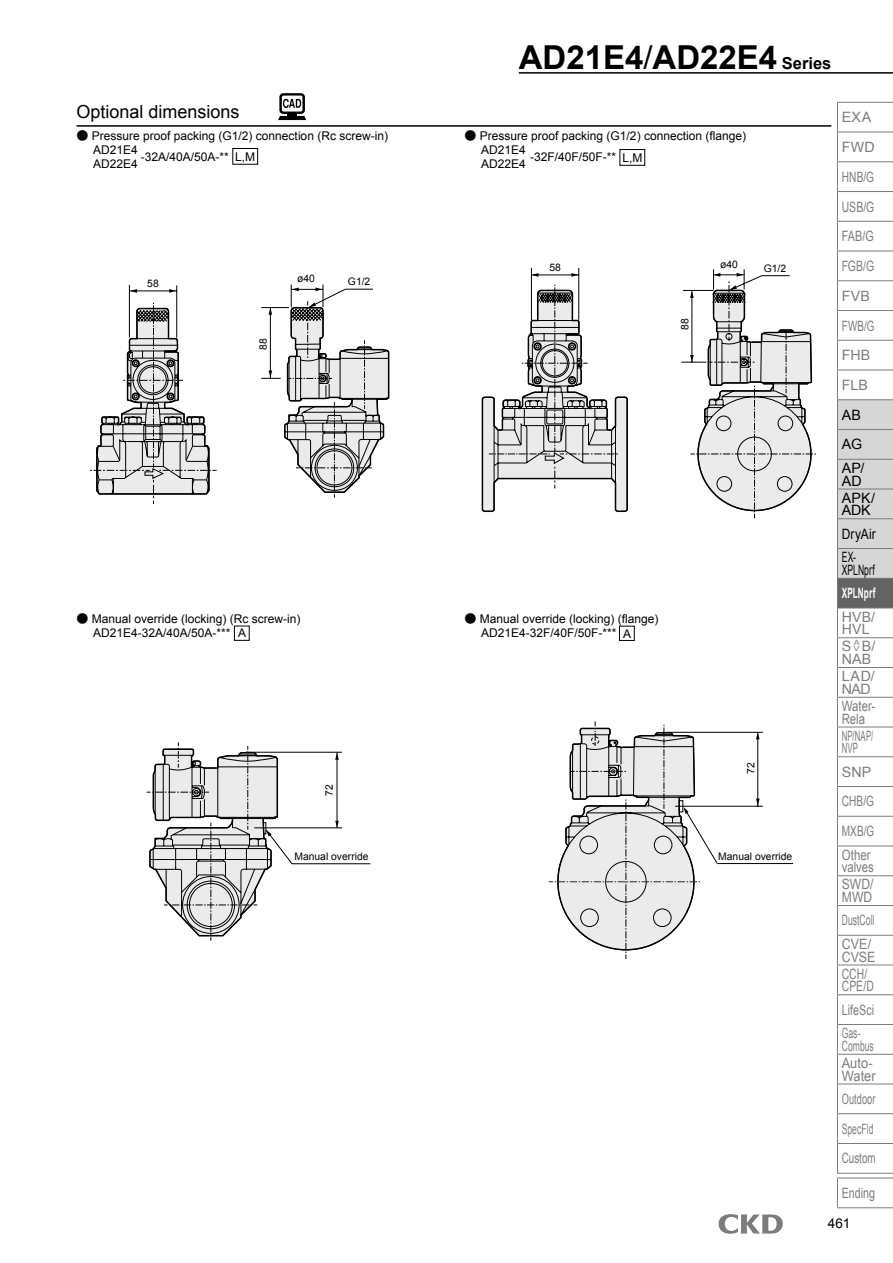
<style>
.page{position:relative;width:893px;height:1263px;background:#fff}
.page>*{position:absolute;margin:0;border:0;box-sizing:border-box;transform-origin:0 0}
.t1{font:700 33px "Arial";color:#000}
.t2{font:18px "Arial";color:#000}
.t3{font:14.25px/29.7px "Arial";letter-spacing:.005em;color:#7c7c7c}
.t4{font:14.25px/23.4px "Arial";letter-spacing:.005em;color:#7c7c7c;scale:.6 1}
.t5{font:14.25px/17px "Arial";letter-spacing:.005em;color:#7c7c7c;scale:.8 1}
.t6{font:14.25px/12.8px "Arial";letter-spacing:.01em;color:#000}
.t7{font:14.25px/23.4px "Arial";letter-spacing:.005em;color:#7c7c7c;text-align:justify;scale:.73 1}
.t8{font:14.25px/23.4px "Arial";letter-spacing:.005em;color:#7c7c7c;scale:.9 1}
.t9{font:14.25px/29.7px "Arial";letter-spacing:.005em;color:#7c7c7c;scale:.71 1}
.t10{font:14.25px/23.4px "Arial";letter-spacing:.01em;color:#000;scale:.84 1}
.t11{font:14.25px/17px "Arial";letter-spacing:.005em;color:#7c7c7c;scale:.87 1}
.t12{font:14.25px "Arial";letter-spacing:.01em;color:#000;scale:.6 1}
.t13{font:700 14.25px "Arial";letter-spacing:.01em;color:#fff;scale:.58 1}
.t14{font:14.25px/12.8px "Arial";letter-spacing:.005em;color:#7c7c7c;scale:.85 1}
.t15{font:14.25px/23.4px "Arial";letter-spacing:.005em;color:#7c7c7c;scale:.55 1}
.t16{font:14.25px "Arial";letter-spacing:.005em;color:#7c7c7c;scale:.75 1}
.t17{font:13.5px "Arial";color:#000}
.t18{font:12px/14.2px "Arial";color:#000}
.t19{font:10.35px "Arial";color:#000}
.t20{font:7.2px "Arial";color:#7c7c7c;scale:1.25 1}
.s1{font-family:"Shin Go Pro"}
.s2{font-weight:400}
.s3{font-size:16.5px}
.s4{font-size:7.2px}
</style>
<div class="page">
<hr style="left:519px;top:72px;width:374px;height:2px;background:#000">
<hr style="left:77px;top:125px;width:754px;height:2px;background:#000">
<div style="left:232px;top:148px;width:26px;height:17px;border:1px solid #000"></div>
<div style="left:234px;top:626px;width:16px;height:15px;border:1px solid #000"></div>
<div style="left:619px;top:149px;width:26px;height:17px;border:1px solid #000"></div>
<svg style="left:278px;top:93px;width:28px;height:27px"></svg>
<svg style="left:697px;top:125px;width:116px;height:394px"></svg>
<svg style="left:530px;top:222px;width:282px;height:47px"></svg>
<svg style="left:90px;top:285px;width:300px;height:219px"></svg>
<hr style="left:578px;top:268px;width:1px;height:52px;background:#000">
<hr style="left:531px;top:268px;width:1px;height:52px;background:#000">
<svg style="left:481px;top:269px;width:335px;height:249px"></svg>
<svg style="left:556px;top:511px;width:140px;height:7px"></svg>
<hr style="left:717px;top:863px;width:76px;height:1px;background:#000">
<svg style="left:147px;top:742px;width:224px;height:199px"></svg>
<hr style="left:666px;top:732px;width:97px;height:1px;background:#000">
<hr style="left:675px;top:806px;width:88px;height:1px;background:#000">
<hr style="left:757px;top:733px;width:1px;height:73px;background:#000">
<svg style="left:756px;top:798px;width:4px;height:7px"></svg>
<svg style="left:756px;top:732px;width:4px;height:7px"></svg>
<svg style="left:549px;top:721px;width:169px;height:238px"></svg>
<svg style="left:838px;top:131px;width:55px;height:1047px"></svg>
<div style="left:837px;top:578px;width:56px;height:30px;background:#636363"></div>
<hr style="left:837px;top:132px;width:56px;height:1px;background:#7c7c7c">
<hr style="left:837px;top:162px;width:56px;height:1px;background:#7c7c7c">
<hr style="left:837px;top:191px;width:56px;height:1px;background:#7c7c7c">
<hr style="left:837px;top:251px;width:56px;height:1px;background:#7c7c7c">
<hr style="left:837px;top:310px;width:56px;height:1px;background:#7c7c7c">
<svg style="left:837px;top:281px;width:1px;height:59px"></svg>
<hr style="left:837px;top:340px;width:56px;height:1px;background:#7c7c7c">
<hr style="left:837px;top:340px;width:1px;height:30px;background:#7c7c7c">
<hr style="left:837px;top:370px;width:56px;height:1px;background:#7c7c7c">
<hr style="left:837px;top:370px;width:1px;height:30px;background:#7c7c7c">
<hr style="left:837px;top:399px;width:56px;height:1px;background:#7c7c7c">
<svg style="left:837px;top:400px;width:56px;height:178px;background:#d0d0d0"></svg>
<hr style="left:837px;top:578px;width:56px;height:1px;background:#7c7c7c">
<hr style="left:837px;top:578px;width:1px;height:30px;background:#7c7c7c">
<hr style="left:837px;top:608px;width:56px;height:1px;background:#7c7c7c">
<hr style="left:837px;top:637px;width:56px;height:1px;background:#7c7c7c">
<hr style="left:837px;top:667px;width:56px;height:1px;background:#7c7c7c">
<svg style="left:837px;top:608px;width:1px;height:89px"></svg>
<hr style="left:837px;top:697px;width:56px;height:1px;background:#7c7c7c">
<hr style="left:837px;top:697px;width:1px;height:30px;background:#7c7c7c">
<hr style="left:837px;top:727px;width:56px;height:1px;background:#7c7c7c">
<hr style="left:837px;top:756px;width:56px;height:1px;background:#7c7c7c">
<hr style="left:837px;top:786px;width:56px;height:1px;background:#7c7c7c">
<svg style="left:837px;top:727px;width:1px;height:89px"></svg>
<hr style="left:837px;top:816px;width:56px;height:1px;background:#7c7c7c">
<hr style="left:837px;top:816px;width:1px;height:30px;background:#7c7c7c">
<hr style="left:837px;top:846px;width:56px;height:1px;background:#7c7c7c">
<hr style="left:837px;top:875px;width:56px;height:1px;background:#7c7c7c">
<hr style="left:837px;top:905px;width:56px;height:1px;background:#7c7c7c">
<svg style="left:837px;top:846px;width:1px;height:89px"></svg>
<hr style="left:837px;top:935px;width:56px;height:1px;background:#7c7c7c">
<hr style="left:837px;top:935px;width:1px;height:30px;background:#7c7c7c">
<hr style="left:837px;top:965px;width:56px;height:1px;background:#7c7c7c">
<hr style="left:837px;top:994px;width:56px;height:1px;background:#7c7c7c">
<hr style="left:837px;top:1024px;width:56px;height:1px;background:#7c7c7c">
<svg style="left:837px;top:965px;width:1px;height:89px"></svg>
<hr style="left:837px;top:1054px;width:56px;height:1px;background:#7c7c7c">
<hr style="left:837px;top:1054px;width:1px;height:30px;background:#7c7c7c">
<hr style="left:837px;top:1084px;width:56px;height:1px;background:#7c7c7c">
<hr style="left:837px;top:1113px;width:56px;height:1px;background:#7c7c7c">
<hr style="left:837px;top:1143px;width:56px;height:1px;background:#7c7c7c">
<hr style="left:837px;top:1173px;width:56px;height:1px;background:#7c7c7c">
<hr style="left:837px;top:1178px;width:56px;height:1px;background:#7c7c7c">
<svg style="left:837px;top:1084px;width:1px;height:123px"></svg>
<hr style="left:837px;top:1207px;width:56px;height:1px;background:#7c7c7c">
<hr style="left:837px;top:221px;width:56px;height:1px;background:#7c7c7c">
<hr style="left:837px;top:102px;width:56px;height:1px;background:#7c7c7c">
<hr style="left:837px;top:102px;width:1px;height:30px;background:#7c7c7c">
<hr style="left:837px;top:132px;width:1px;height:30px;background:#7c7c7c">
<svg style="left:837px;top:163px;width:1px;height:58px"></svg>
<hr style="left:837px;top:221px;width:1px;height:30px;background:#7c7c7c">
<hr style="left:837px;top:251px;width:1px;height:30px;background:#7c7c7c">
<hr style="left:837px;top:280px;width:56px;height:1px;background:#7c7c7c">
<svg style="left:719px;top:1214px;width:64px;height:20px"></svg>
<h2 class="t2" style="left:77px;top:99px;width:165px">Optional dimensions</h2>
<p class="t18" style="left:93px;top:129px;width:296px;text-indent:-16px"><span class="s1">●</span> Pressure proof packing (G1/2) connection (Rc screw-in)<br>AD21E4<br>AD22E4</p>
<p class="t18" style="left:141px;top:150px;width:116px">-32A/40A/50A-** L,M</p>
<p class="t19" style="left:147px;top:277px;width:13px">58</p>
<p class="t19" style="left:256px;top:350px;width:13px;rotate:-90deg">88</p>
<p class="t19" style="left:297px;top:272px;width:19px">ø40</p>
<p class="t19" style="left:348px;top:275px;width:24px">G1/2</p>
<p class="t18" style="left:93px;top:612px;width:209px;text-indent:-16px"><span class="s1">●</span> Manual override (locking) (Rc screw-in)<br>AD21E4-32A/40A/50A-***</p>
<p class="t18" style="left:238px;top:626px;width:10px">A</p>
<p class="t19" style="left:322px;top:796px;width:13px;rotate:-90deg">72</p>
<p class="t19" style="left:294px;top:850px;width:76px">Manual override</p>
<h1 class="t1" style="left:519px;top:35px;width:314px">AD21E4<span class="s2">/</span>AD22E4 <span class="s3">Series</span></h1>
<p class="t18" style="left:481px;top:129px;width:266px;text-indent:-16px"><span class="s1">●</span> Pressure proof packing (G1/2) connection (flange)<br>AD21E4<br>AD22E4</p>
<p class="t18" style="left:530px;top:150px;width:114px">-32F/40F/50F-** L,M</p>
<p class="t19" style="left:549px;top:261px;width:13px">58</p>
<p class="t19" style="left:678px;top:330px;width:13px;rotate:-90deg">88</p>
<p class="t19" style="left:720px;top:257px;width:19px">ø40</p>
<p class="t19" style="left:764px;top:262px;width:24px">G1/2</p>
<p class="t18" style="left:481px;top:612px;width:179px;text-indent:-16px"><span class="s1">●</span> Manual override (locking) (flange)<br>AD21E4-32F/40F/50F-*** A</p>
<p class="t19" style="left:744px;top:774px;width:13px;rotate:-90deg">72</p>
<p class="t19" style="left:718px;top:850px;width:76px">Manual override</p>
<p class="t3" style="left:842px;top:103px;width:35px">EXA<br>FWD<br>HNB/G<br>USB/G<br>FAB/G<br>FGB/G<br>FVB<br>FWB/G<br>FHB<br>FLB</p>
<p class="t6" style="left:842px;top:400px;width:22px;line-height:29.7px">AB<br>AG</p>
<p class="t6" style="left:842px;top:462px;width:24px">AP/<br>AD</p>
<p class="t6" style="left:842px;top:491px;width:35px">APK/<br>ADK</p>
<p class="t10" style="left:842px;top:522px;width:42px">DryAir<br>EX-</p>
<p class="t12" style="left:842px;top:560px;width:56px">XPLNprf</p>
<p class="t13" style="left:842px;top:584px;width:60px">XPLNprf</p>
<p class="t3" style="left:842px;top:610px;width:35px;line-height:12.8px">HVB/<br>HVL</p>
<p class="t3" style="left:842px;top:632px;width:35px">S <span class="s4">V</span> B/</p>
<p class="t20" style="left:854px;top:637px;width:6px">A</p>
<p class="t3" style="left:842px;top:651px;width:35px;line-height:17px">NAB<br>LAD/</p>
<p class="t3" style="left:842px;top:680px;width:35px;line-height:17px">NAD<br>Water-</p>
<p class="t5" style="left:842px;top:710px;width:41px">Rela<br>NP/NAP/</p>
<p class="t15" style="left:842px;top:737px;width:55px">NVP<br>SNP</p>
<p class="t9" style="left:842px;top:787px;width:47px">CHB/G<br>MXB/G</p>
<p class="t5" style="left:842px;top:848px;width:42px;line-height:12.8px">Other valves</p>
<p class="t14" style="left:842px;top:878px;width:39px">SWD/<br>MWD</p>
<p class="t4" style="left:842px;top:909px;width:56px">DustColl<br>CVE/</p>
<p class="t11" style="left:842px;top:948px;width:40px">CVSE<br>CCH/</p>
<p class="t7" style="left:842px;top:975px;width:46px">CPE/D LifeSci Gas-</p>
<p class="t4" style="left:842px;top:1037px;width:55px;line-height:17px">Combus<br>Auto-</p>
<p class="t8" style="left:842px;top:1064px;width:39px">Water<br>Outdoor</p>
<p class="t4" style="left:842px;top:1114px;width:58px;line-height:29.7px">SpecFld<br>Custom</p>
<p class="t16" style="left:842px;top:1184px;width:46px">Ending</p>
<p class="t17" style="left:828px;top:1214px;width:24px">461</p>
</div>
